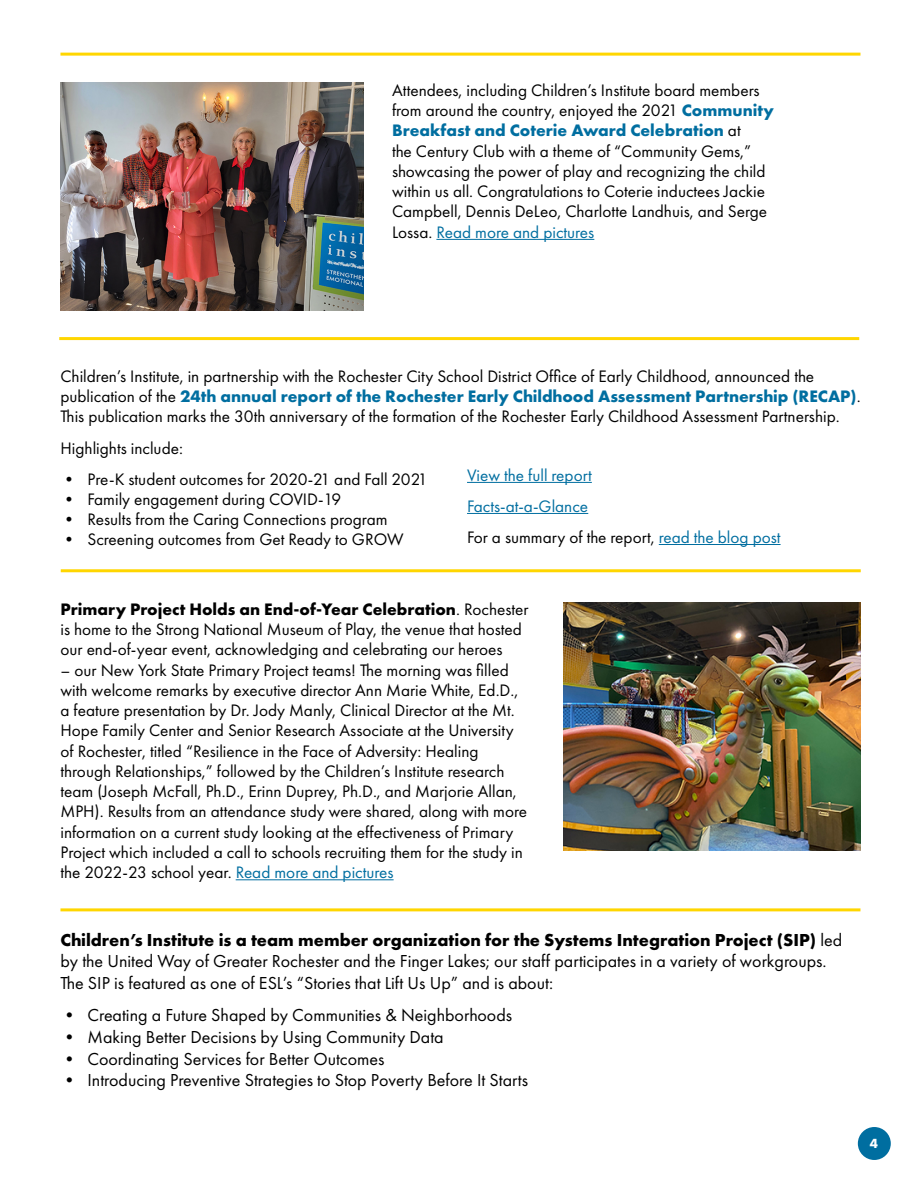
<style>
.page{position:relative;width:918px;height:1188px;background:#fff}
.page>*{position:absolute;margin:0;border:0;box-sizing:border-box;transform-origin:0 0}
.t1{font:18px/21.6px "Futura PT";color:#000}
.t2{font:17.25px/20.2px "Futura PT";color:#000}
.t3{font:17.25px/31px "Futura PT";color:#006ea0}
.t4{font:700 13.8px "Futura PT";color:#fff}
.s1{font-weight:700;color:#006ea0}
.s2{color:#006ea0}
.s3{color:#000}
.s4{font-weight:700}
</style>
<div class="page">
<div style="left:858px;top:1127px;width:33px;height:33px;background:#006ea0;border-radius:50%"></div>
<hr style="left:59px;top:337px;width:800px;height:3px;background:#ffd600">
<hr style="left:60px;top:53px;width:800px;height:3px;background:#ffd600">
<img style="left:60px;top:83px;width:304px;height:227px">
<hr style="left:436px;top:239px;width:158px;height:1px;background:#006ea0">
<hr style="left:467px;top:482px;width:125px;height:1px;background:#006ea0">
<hr style="left:467px;top:513px;width:121px;height:1px;background:#006ea0">
<hr style="left:659px;top:544px;width:122px;height:1px;background:#006ea0">
<hr style="left:61px;top:569px;width:800px;height:3px;background:#ffd600">
<img style="left:564px;top:602px;width:296px;height:249px">
<hr style="left:236px;top:879px;width:158px;height:1px;background:#006ea0">
<hr style="left:60px;top:908px;width:800px;height:3px;background:#ffd600">
<p class="t2" style="left:392px;top:80px;width:384px">Attendees, including Children’s Institute board members from around the country, enjoyed the 2021 <span class="s1">Community Breakfast and Coterie Award Celebration</span> at<br>the Century Club with a theme of “Community Gems,” showcasing the power of play and recognizing the child within us all. Congratulations to Coterie inductees Jackie Campbell, Dennis DeLeo, Charlotte Landhuis, and Serge Lossa. <span class="s2">Read more and pictures</span></p>
<p class="t2" style="left:60px;top:366px;width:802px">Children’s Institute, in partnership with the Rochester City School District Office of Early Childhood, announced the publication of the <span class="s1">24th annual report of the Rochester Early Childhood Assessment Partnership (RECAP)</span>.<br>This publication marks the 30th anniversary of the formation of the Rochester Early Childhood Assessment Partnership.</p>
<p class="t2" style="left:60px;top:438px;width:124px">Highlights include:</p>
<p class="t2" style="left:60px;top:469px;width:369px">• Pre-K student outcomes for 2020-21 and Fall 2021</p>
<p class="t2" style="left:60px;top:489px;width:282px">• Family engagement during COVID-19</p>
<p class="t2" style="left:60px;top:509px;width:329px">• Results from the Caring Connections program</p>
<p class="t2" style="left:60px;top:529px;width:345px">• Screening outcomes from Get Ready to GROW</p>
<p class="t3" style="left:467px;top:459px;width:315px">View the full report<br>Facts-at-a-Glance<br><span class="s3">For a summary of the report,</span> read the blog post</p>
<p class="t2" style="left:60px;top:599px;width:470px"><span class="s4">Primary Project Holds an End-of-Year Celebration</span>. Rochester is home to the Strong National Museum of Play, the venue that hosted our end-of-year event, acknowledging and celebrating our heroes</p>
<p class="t2" style="left:60px;top:660px;width:468px">– our New York State Primary Project teams! The morning was filled with welcome remarks by executive director Ann Marie White, Ed.D., a feature presentation by Dr. Jody Manly, Clinical Director at the Mt.<br>Hope Family Center and Senior Research Associate at the University of Rochester, titled “Resilience in the Face of Adversity: Healing through Relationships,” followed by the Children’s Institute research team (Joseph McFall, Ph.D., Erinn Duprey, Ph.D., and Marjorie Allan, MPH). Results from an attendance study were shared, along with more information on a current study looking at the effectiveness of Primary Project which included a call to schools recruiting them for the study in the 2022-23 school year. <span class="s2">Read more and pictures</span></p>
<p class="t1" style="left:60px;top:929px;width:783px"><span class="s4">Children’s Institute is a team member organization for the Systems Integration Project (SIP)</span> led by the United Way of Greater Rochester and the Finger Lakes; our staff participates in a variety of workgroups.<br>The SIP is featured as one of ESL’s “Stories that Lift Us Up” and is about:</p>
<p class="t1" style="left:60px;top:1005px;width:453px">• Creating a Future Shaped by Communities &amp; Neighborhoods</p>
<p class="t1" style="left:60px;top:1026px;width:385px">• Making Better Decisions by Using Community Data</p>
<p class="t1" style="left:60px;top:1048px;width:326px">• Coordinating Services for Better Outcomes</p>
<p class="t1" style="left:60px;top:1069px;width:469px">• Introducing Preventive Strategies to Stop Poverty Before It Starts</p>
<p class="t4" style="left:870px;top:1134px;width:10px">4</p>
</div>
